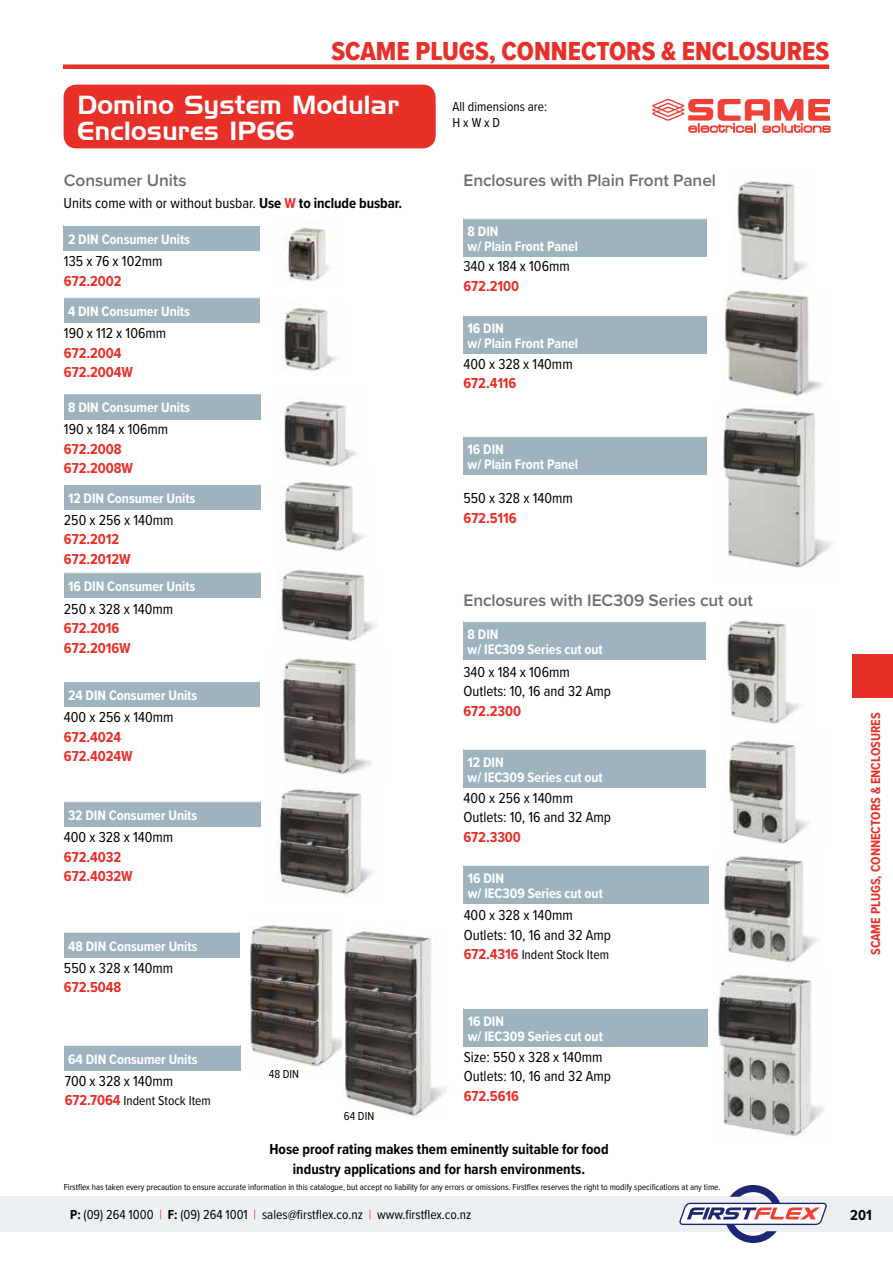
<style>
.page{position:relative;width:893px;height:1263px;background:#fff}
.page>*{position:absolute;margin:0;border:0;box-sizing:border-box;transform-origin:0 0}
.t1{font:27px "Proxima Nova Cond Extrabld";color:#e83029}
.t2{font:25.5px/25.5px "Handel Gothic BT";letter-spacing:.01em;color:#fff}
.t3{font:600 17.25px "Proxima Nova";letter-spacing:-.005em;color:#6d6e71}
.t4{font:15px/19.5px "Proxima Nova Cond";color:#000}
.t5{font:700 15px/19.5px "Proxima Nova Cond";letter-spacing:-.005em;color:#e83029}
.t6{font:700 15px/19.5px "Proxima Nova Cond";color:#000;text-align:center}
.t7{font:700 14.25px/15px "Proxima Nova Cond";letter-spacing:-.005em;color:#fff}
.t8{font:13.5px/16.5px "Proxima Nova Cond";color:#000}
.t9{font:700 13.5px "Proxima Nova Cond";color:#e83029}
.t10{font:12px "Proxima Nova Cond";color:#000}
.t11{font:9px "Proxima Nova Cond";color:#000}
.s1{font-weight:700}
.s2{font-weight:700;color:#e83029}
.s3{font-weight:700;font-size:15px;color:#e83029}
.s4{color:#ef4135}
</style>
<div class="page">
<div style="left:63px;top:64px;width:766px;height:5px;background:#e83029"></div>
<div style="left:0;top:1196px;width:893px;height:36px;background:#ecf0f2"></div>
<svg style="left:679px;top:1185px;width:148px;height:58px"></svg>
<div style="left:853px;top:654px;width:40px;height:43px;background:#e83029"></div>
<img style="left:727px;top:620px;width:74px;height:105px">
<div style="left:64px;top:85px;width:372px;height:63px;background:#e83029;border-radius:13px"></div>
<svg style="left:652px;top:99px;width:178px;height:34px"></svg>
<div style="left:64px;top:225px;width:196px;height:26px;background:#9eb3be"></div>
<hr style="left:64px;top:225px;width:196px;height:1px;background:#fff">
<img style="left:344px;top:928px;width:103px;height:189px">
<img style="left:277px;top:788px;width:97px;height:110px">
<img style="left:282px;top:481px;width:83px;height:72px">
<img style="left:285px;top:227px;width:45px;height:55px">
<img style="left:282px;top:307px;width:55px;height:64px">
<img style="left:284px;top:401px;width:73px;height:66px">
<img style="left:277px;top:567px;width:99px;height:74px">
<img style="left:282px;top:655px;width:90px;height:121px">
<div style="left:64px;top:298px;width:196px;height:25px;background:#9eb3be"></div>
<div style="left:463px;top:219px;width:244px;height:38px;background:#9eb3be"></div>
<div style="left:463px;top:622px;width:243px;height:38px;background:#9eb3be"></div>
<div style="left:64px;top:394px;width:196px;height:25px;background:#9eb3be"></div>
<div style="left:463px;top:316px;width:244px;height:38px;background:#9eb3be"></div>
<div style="left:463px;top:749px;width:243px;height:38px;background:#9eb3be"></div>
<hr style="left:463px;top:749px;width:243px;height:1px;background:#fff">
<div style="left:64px;top:484px;width:196px;height:26px;background:#9eb3be"></div>
<hr style="left:64px;top:484px;width:196px;height:1px;background:#fff">
<div style="left:463px;top:437px;width:244px;height:38px;background:#9eb3be"></div>
<div style="left:463px;top:865px;width:246px;height:38px;background:#9eb3be"></div>
<hr style="left:463px;top:865px;width:246px;height:1px;background:#fff">
<div style="left:463px;top:1008px;width:245px;height:39px;background:#9eb3be"></div>
<hr style="left:463px;top:1008px;width:245px;height:1px;background:#fff">
<div style="left:64px;top:573px;width:196px;height:25px;background:#9eb3be"></div>
<div style="left:64px;top:681px;width:196px;height:26px;background:#9eb3be"></div>
<hr style="left:64px;top:681px;width:196px;height:1px;background:#fff">
<div style="left:64px;top:802px;width:196px;height:25px;background:#9eb3be"></div>
<div style="left:64px;top:932px;width:175px;height:26px;background:#9eb3be"></div>
<hr style="left:64px;top:932px;width:175px;height:1px;background:#fff">
<img style="left:723px;top:406px;width:110px;height:162px">
<img style="left:733px;top:181px;width:74px;height:100px">
<img style="left:722px;top:290px;width:101px;height:107px">
<div style="left:64px;top:1045px;width:176px;height:26px;background:#9eb3be"></div>
<hr style="left:64px;top:1045px;width:176px;height:1px;background:#fff">
<img style="left:248px;top:925px;width:93px;height:142px">
<img style="left:718px;top:971px;width:106px;height:165px">
<img style="left:728px;top:740px;width:82px;height:104px">
<img style="left:723px;top:856px;width:95px;height:107px">
<h1 class="t1" style="left:331px;top:31px;width:499px">SCAME PLUGS, CONNECTORS &amp; ENCLOSURES</h1>
<h2 class="t2" style="left:77px;top:92px;width:323px">Domino System Modular<br>Enclosures IP66</h2>
<p class="t8" style="left:453px;top:97px;width:96px">All dimensions are:<br>H x W x D</p>
<p class="t3" style="left:64px;top:167px;width:124px">Consumer Units</p>
<p class="t3" style="left:463px;top:167px;width:254px">Enclosures with Plain Front Panel</p>
<p class="t4" style="left:64px;top:193px;width:340px">Units come with or without busbar. <span class="s1">Use</span> <span class="s2">W</span> <span class="s1">to include busbar.</span></p>
<p class="t7" style="left:68px;top:231px;width:124px">2 DIN Consumer Units</p>
<p class="t4" style="left:64px;top:251px;width:100px">135 x 76 x 102mm</p>
<p class="t5" style="left:64px;top:271px;width:59px">672.2002</p>
<p class="t7" style="left:68px;top:303px;width:123px">4 DIN Consumer Units</p>
<p class="t4" style="left:64px;top:323px;width:104px">190 x 112 x 106mm</p>
<p class="t5" style="left:64px;top:343px;width:71px">672.2004<br>672.2004W</p>
<p class="t7" style="left:68px;top:400px;width:124px">8 DIN Consumer Units</p>
<p class="t4" style="left:64px;top:419px;width:106px">190 x 184 x 106mm</p>
<p class="t5" style="left:64px;top:438px;width:71px">672.2008<br>672.2008W</p>
<p class="t7" style="left:68px;top:490px;width:129px">12 DIN Consumer Units</p>
<p class="t4" style="left:64px;top:509px;width:111px">250 x 256 x 140mm</p>
<p class="t5" style="left:64px;top:529px;width:68px">672.2012<br>672.2012W</p>
<p class="t7" style="left:68px;top:578px;width:129px">16 DIN Consumer Units</p>
<p class="t4" style="left:64px;top:598px;width:111px">250 x 328 x 140mm</p>
<p class="t5" style="left:64px;top:618px;width:68px">672.2016<br>672.2016W</p>
<p class="t7" style="left:68px;top:687px;width:131px">24 DIN Consumer Units</p>
<p class="t4" style="left:64px;top:707px;width:111px">400 x 256 x 140mm</p>
<p class="t5" style="left:64px;top:726px;width:70px">672.4024<br>672.4024W</p>
<p class="t7" style="left:68px;top:807px;width:131px">32 DIN Consumer Units</p>
<p class="t4" style="left:64px;top:827px;width:111px">400 x 328 x 140mm</p>
<p class="t5" style="left:64px;top:846px;width:70px">672.4032<br>672.4032W</p>
<p class="t7" style="left:68px;top:938px;width:131px">48 DIN Consumer Units</p>
<p class="t4" style="left:64px;top:957px;width:111px">550 x 328 x 140mm</p>
<p class="t5" style="left:64px;top:977px;width:59px">672.5048</p>
<p class="t7" style="left:68px;top:1051px;width:131px">64 DIN Consumer Units</p>
<p class="t4" style="left:65px;top:1070px;width:110px">700 x 328 x 140mm</p>
<p class="t8" style="left:65px;top:1092px;width:148px"><span class="s3">672.7064</span> Indent Stock Item</p>
<p class="t10" style="left:269px;top:1065px;width:32px">48 DIN</p>
<p class="t7" style="left:468px;top:223px;width:112px">8 DIN<br>w/ Plain Front Panel</p>
<p class="t4" style="left:463px;top:256px;width:108px">340 x 184 x 106mm</p>
<p class="t5" style="left:463px;top:276px;width:57px">672.2100</p>
<p class="t7" style="left:468px;top:320px;width:112px">16 DIN<br>w/ Plain Front Panel</p>
<p class="t4" style="left:463px;top:353px;width:111px">400 x 328 x 140mm</p>
<p class="t5" style="left:463px;top:373px;width:54px">672.4116</p>
<p class="t7" style="left:468px;top:441px;width:112px">16 DIN<br>w/ Plain Front Panel</p>
<p class="t4" style="left:463px;top:488px;width:111px">550 x 328 x 140mm</p>
<p class="t5" style="left:463px;top:507px;width:55px">672.5116</p>
<p class="t3" style="left:463px;top:588px;width:291px">Enclosures with IEC309 Series cut out</p>
<p class="t7" style="left:468px;top:626px;width:137px">8 DIN<br>w/ IEC309 Series cut out</p>
<p class="t4" style="left:463px;top:661px;width:149px">340 x 184 x 106mm<br>Outlets: 10, 16 and 32 Amp</p>
<p class="t5" style="left:463px;top:700px;width:59px">672.2300</p>
<p class="t7" style="left:468px;top:754px;width:137px">12 DIN<br>w/ IEC309 Series cut out</p>
<p class="t4" style="left:463px;top:787px;width:149px">400 x 256 x 140mm<br>Outlets: 10, 16 and 32 Amp</p>
<p class="t5" style="left:463px;top:826px;width:59px">672.3300</p>
<p class="t7" style="left:468px;top:870px;width:137px">16 DIN<br>w/ IEC309 Series cut out</p>
<p class="t4" style="left:464px;top:905px;width:149px">400 x 328 x 140mm<br>Outlets: 10, 16 and 32 Amp</p>
<p class="t8" style="left:464px;top:946px;width:147px"><span class="s3">672.4316</span> Indent Stock Item</p>
<p class="t7" style="left:468px;top:1013px;width:137px">16 DIN<br>w/ IEC309 Series cut out</p>
<p class="t4" style="left:464px;top:1046px;width:149px">Size: 550 x 328 x 140mm<br>Outlets: 10, 16 and 32 Amp</p>
<p class="t5" style="left:464px;top:1086px;width:57px">672.5616</p>
<p class="t10" style="left:344px;top:1107px;width:32px">64 DIN</p>
<p class="t6" style="left:269px;top:1139px;width:341px">Hose proof rating makes them eminently suitable for food industry applications and for harsh environments.</p>
<p class="t11" style="left:64px;top:1181px;width:658px">Firstflex has taken every precaution to ensure accurate information in this catalogue, but accept no liability for any errors or omissions. Firstflex reserves the right to modify specifications at any time.</p>
<p class="t9" style="left:866px;top:955px;width:244px;rotate:-90deg">SCAME PLUGS, CONNECTORS &amp; ENCLOSURES</p>
<p class="t8" style="left:70px;top:1206px;width:403px"><span class="s1">P:</span> (09) 264 1000 <span class="s4">|</span> <span class="s1">F:</span> (09) 264 1001 <span class="s4">|</span> sales@firstflex.co.nz <span class="s4">|</span> www.firstflex.co.nz</p>
<p class="t6" style="left:850px;top:1205px;width:23px">201</p>
</div>
